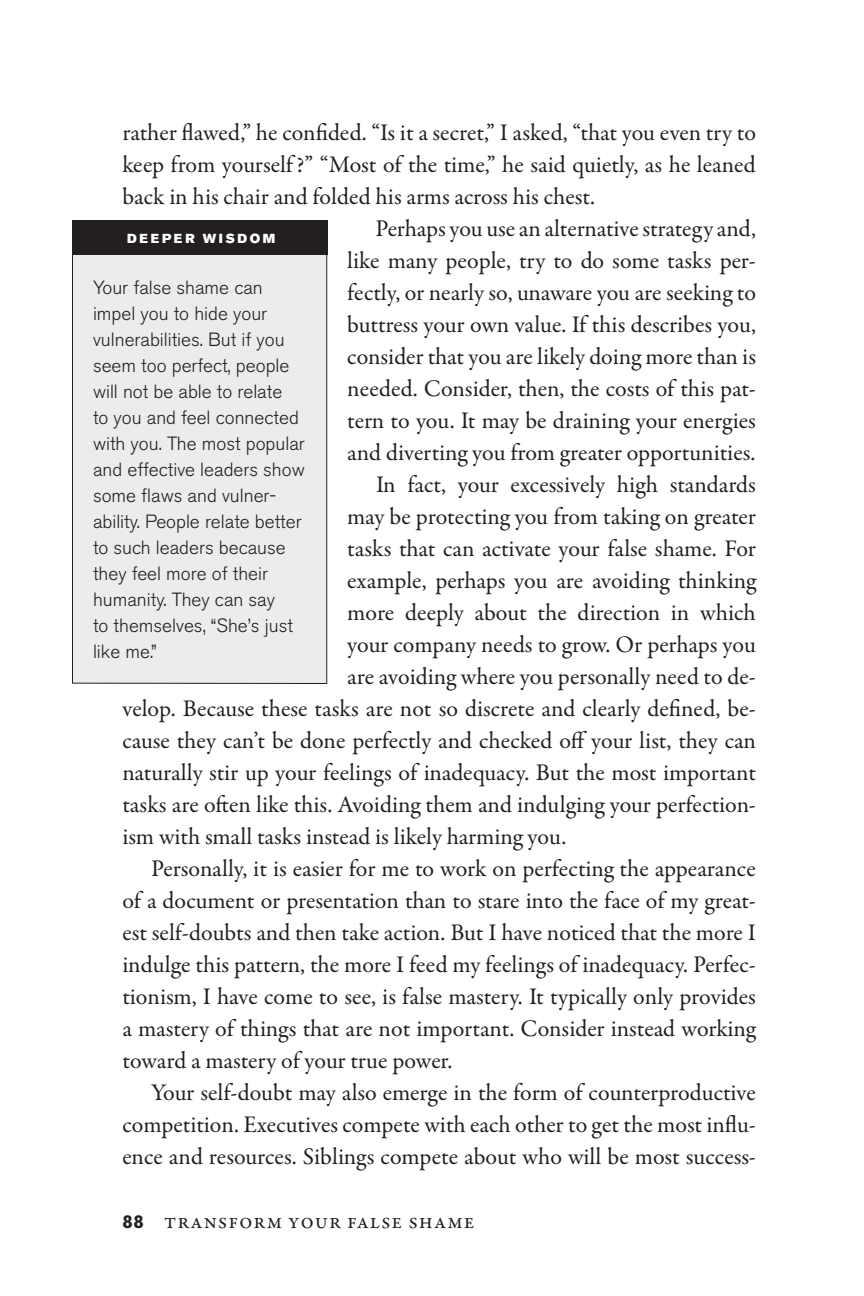
<style>
.page{position:relative;width:864px;height:1296px;background:#fff}
.page>*{position:absolute;margin:0;border:0;box-sizing:border-box;transform-origin:0 0}
.t1{font:24px "Garamond Premr Pro";color:#231f20}
.t2{font:22px "Garamond Premr Pro";letter-spacing:.2em;color:#231f20}
.t3{font:300 19px/26px "Akzidenz Grotesk BE";color:#231f20}
.t4{font:13px "Akzidenz Grotesk Pro Super";letter-spacing:.2em;color:#fff}
.s1{font-family:"Akzidenz Grotesk Pro";font-weight:700;font-size:18.4px}
</style>
<div class="page">
<div style="left:72px;top:244px;width:256px;height:440px;background:#ececee"></div>
<div style="left:72px;top:220px;width:255px;height:35px;background:#231f20"></div>
<p class="t1" style="left:122px;top:118px;width:635px">rather flawed,” he confided. “Is it a secret,” I asked, “that you even try to</p>
<p class="t1" style="left:122px;top:150px;width:635px">keep from yourself ?” “Most of the time,” he said quietly, as he leaned</p>
<p class="t1" style="left:122px;top:182px;width:474px">back in his chair and folded his arms across his chest.</p>
<p class="t1" style="left:375px;top:214px;width:382px">Perhaps you use an alternative strategy and,</p>
<p class="t1" style="left:347px;top:246px;width:410px">like many people, try to do some tasks per-</p>
<p class="t1" style="left:347px;top:278px;width:410px">fectly, or nearly so, unaware you are seeking to</p>
<p class="t1" style="left:347px;top:310px;width:410px">buttress your own value. If this describes you,</p>
<p class="t1" style="left:347px;top:342px;width:410px">consider that you are likely doing more than is</p>
<p class="t1" style="left:347px;top:374px;width:410px">needed. Consider, then, the costs of this pat-</p>
<p class="t1" style="left:347px;top:406px;width:410px">tern to you. It may be draining your energies</p>
<p class="t1" style="left:347px;top:438px;width:410px">and diverting you from greater opportunities.</p>
<p class="t1" style="left:376px;top:470px;width:381px">In fact, your excessively high standards</p>
<p class="t1" style="left:347px;top:502px;width:410px">may be protecting you from taking on greater</p>
<p class="t1" style="left:347px;top:534px;width:410px">tasks that can activate your false shame. For</p>
<p class="t1" style="left:347px;top:566px;width:410px">example, perhaps you are avoiding thinking</p>
<p class="t1" style="left:347px;top:598px;width:410px">more deeply about the direction in which</p>
<p class="t1" style="left:347px;top:630px;width:410px">your company needs to grow. Or perhaps you</p>
<p class="t1" style="left:347px;top:662px;width:410px">are avoiding where you personally need to de-</p>
<p class="t1" style="left:122px;top:694px;width:635px">velop. Because these tasks are not so discrete and clearly defined, be-</p>
<p class="t1" style="left:122px;top:726px;width:635px">cause they can’t be done perfectly and checked off your list, they can</p>
<p class="t1" style="left:122px;top:758px;width:635px">naturally stir up your feelings of inadequacy. But the most important</p>
<p class="t1" style="left:122px;top:790px;width:635px">tasks are often like this. Avoiding them and indulging your perfection-</p>
<p class="t1" style="left:122px;top:822px;width:445px">ism with small tasks instead is likely harming you.</p>
<p class="t1" style="left:151px;top:854px;width:606px">Personally, it is easier for me to work on perfecting the appearance</p>
<p class="t1" style="left:122px;top:886px;width:635px">of a document or presentation than to stare into the face of my great-</p>
<p class="t1" style="left:122px;top:918px;width:635px">est self-doubts and then take action. But I have noticed that the more I</p>
<p class="t1" style="left:122px;top:950px;width:635px">indulge this pattern, the more I feed my feelings of inadequacy. Perfec-</p>
<p class="t1" style="left:122px;top:982px;width:635px">tionism, I have come to see, is false mastery. It typically only provides</p>
<p class="t1" style="left:122px;top:1014px;width:635px">a mastery of things that are not important. Consider instead working</p>
<p class="t1" style="left:122px;top:1046px;width:332px">toward a mastery of your true power.</p>
<p class="t1" style="left:151px;top:1078px;width:606px">Your self-doubt may also emerge in the form of counterproductive</p>
<p class="t1" style="left:122px;top:1110px;width:635px">competition. Executives compete with each other to get the most influ-</p>
<p class="t1" style="left:122px;top:1142px;width:635px">ence and resources. Siblings compete about who will be most success-</p>
<p class="t4" style="left:127px;top:230px;width:150px">DEEPER WISDOM</p>
<p class="t3" style="left:93px;top:275px;width:213px">Your false shame can impel you to hide your vulnerabilities. But if you seem too perfect, people will not be able to relate<br>to you and feel connected with you. The most popular and effective leaders show some flaws and vulner&shy;ability. People relate better to such leaders because they feel more of their humanity. They can say<br>to themselves, “She’s just like me.”</p>
<p class="t2" style="left:122px;top:1208px;width:354px"><span class="s1">88</span> transform your false shame</p>
</div>
